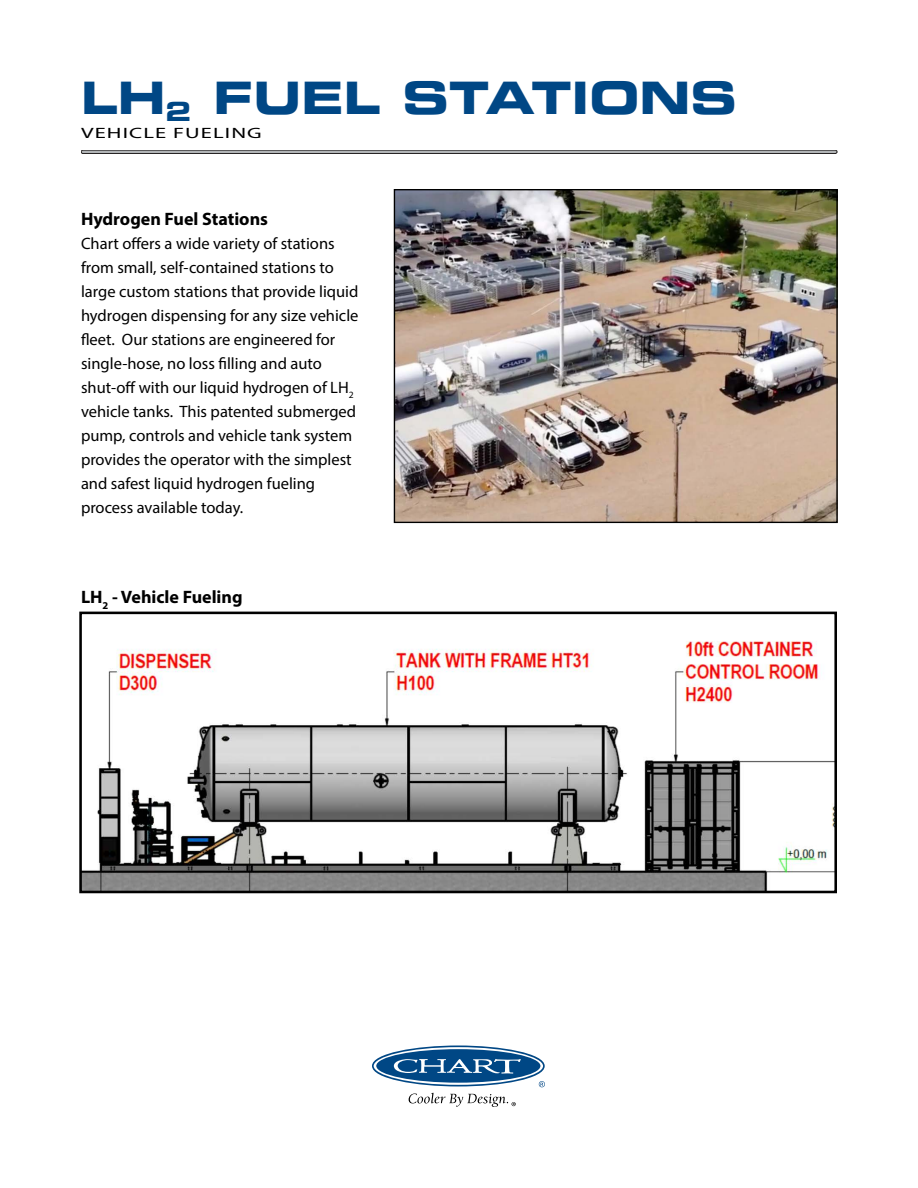
<style>
.page{position:relative;width:918px;height:1188px;background:#fff}
.page>*{position:absolute;margin:0;border:0;box-sizing:border-box;transform-origin:0 0}
.t1{font:45px "Eurostile LT Bold Extended Two";color:#004785}
.t2{font:700 18px "Myriad Pro";color:#000}
.t3{font:16.5px/24px "Myriad Pro";color:#000}
.t4{font:15px "Myriad Pro";letter-spacing:.05em;color:#000;scale:1.5 1}
</style>
<div class="page">
<svg style="left:81px;top:150px;width:756px;height:4px;background:#78797a"></svg>
<img style="left:396px;top:191px;width:440px;height:330px">
<div style="left:394px;top:189px;width:444px;height:334px;border:1px solid #000"></div>
<img style="left:83px;top:641px;width:750px;height:248px">
<div style="left:79px;top:612px;width:758px;height:281px;border:3px solid #000"></div>
<svg style="left:372px;top:1046px;width:173px;height:41px"></svg>
<svg style="left:409px;top:1093px;width:107px;height:14px"></svg>
<h1 class="t1" style="left:81px;top:66px;width:658px">LH<sub>2</sub> FUEL STATIONS</h1>
<p class="t4" style="left:81px;top:123px;width:122px">VEHICLE FUELING</p>
<p class="t2" style="left:81px;top:207px;width:189px">Hydrogen Fuel Stations</p>
<p class="t3" style="left:81px;top:231px;width:279px">Chart offers a wide variety of stations from small, self-contained stations to large custom stations that provide liquid hydrogen dispensing for any size vehicle fleet. Our stations are engineered for single-hose, no loss filling and auto shut-off with our liquid hydrogen of LH<sub>2 </sub>vehicle tanks. This patented submerged pump, controls and vehicle tank system provides the operator with the simplest and safest liquid hydrogen fueling process available today.</p>
<p class="t2" style="left:81px;top:585px;width:163px">LH<sub>2</sub> - Vehicle Fueling</p>
</div>
